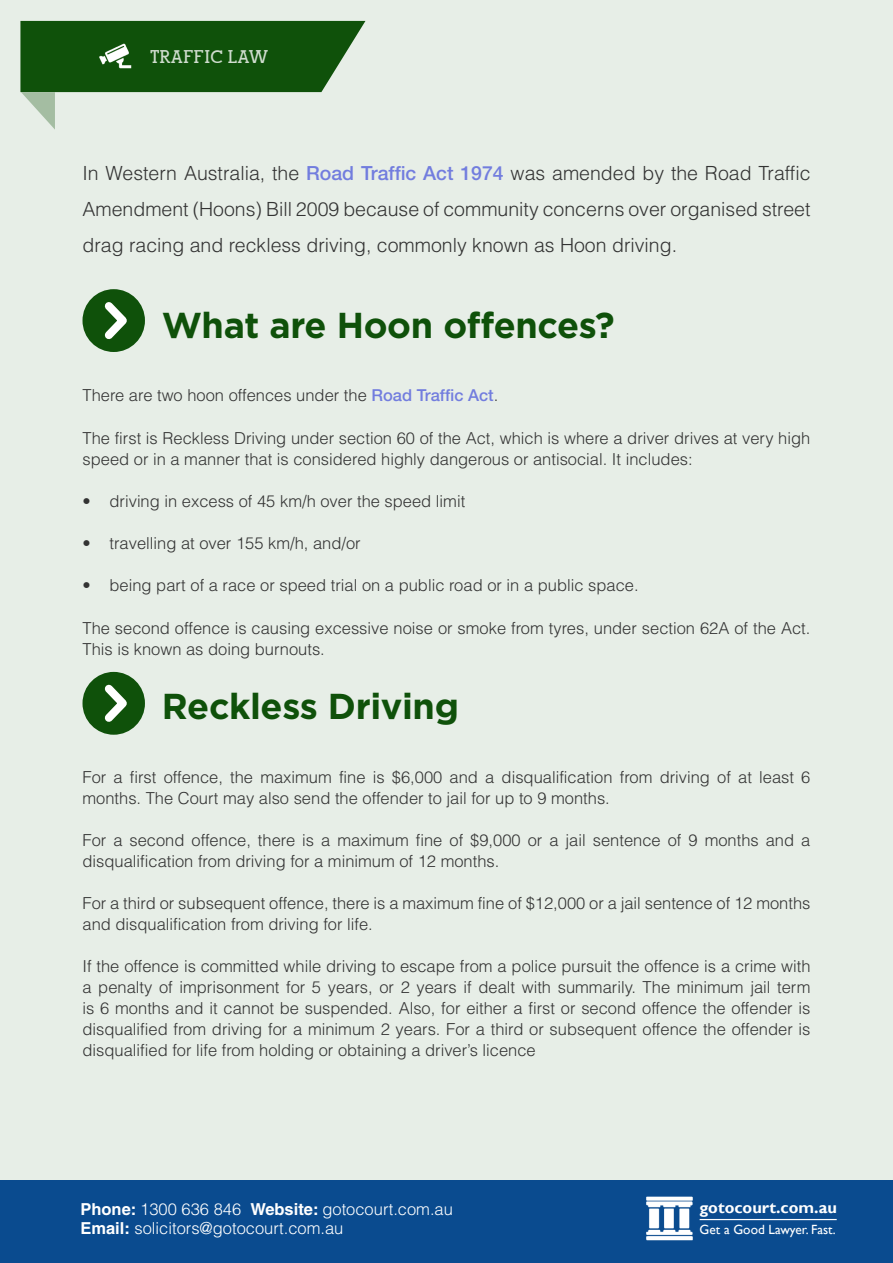
<style>
.page{position:relative;width:893px;height:1263px;background:#fff}
.page>*{position:absolute;margin:0;border:0;box-sizing:border-box;transform-origin:0 0}
.t1{font:700 36px "Gotham";letter-spacing:-.01em;color:#0f510a}
.t2{font:300 19.5px/36px "Helvetica";color:#333;text-align:justify}
.t3{font:700 18px "Alexandria FLF";color:#fff}
.t4{font:300 16.5px/21px "Helvetica";color:#333}
.t5{font:300 16.5px/19.8px "Helvetica";color:#fff}
.t6{font:700 16.35px "Gill Sans";color:#fff}
.t7{font:13.35px "Gill Sans";color:#fff}
.s1{font-family:"Helvetica Neue LT Pro";font-weight:500;color:#727dde}
.s2{font-weight:700}
</style>
<div class="page">
<div style="left:0;top:0;width:893px;height:1195px;background:#e7eee7"></div>
<svg style="left:20px;top:21px;width:345px;height:109px"></svg>
<img style="left:89px;top:28px;width:56px;height:56px">
<div style="left:0;top:1180px;width:893px;height:83px;background:#0a4b8f"></div>
<img style="left:647px;top:1196px;width:46px;height:45px">
<hr style="left:700px;top:1219px;width:137px;height:1px;background:#fff">
<div style="left:82px;top:672px;width:63px;height:63px;background:#0f510a;border-radius:50%"></div>
<svg style="left:104px;top:677px;width:30px;height:52px"></svg>
<div style="left:82px;top:289px;width:63px;height:63px;background:#0f510a;border-radius:50%"></div>
<svg style="left:104px;top:295px;width:30px;height:51px"></svg>
<p class="t3" style="left:149px;top:47px;width:121px">TRAFFIC LAW</p>
<p class="t2" style="left:82px;top:155px;width:729px">In Western Australia, the <span class="s1">Road Traffic Act 1974</span> was amended by the Road Traffic Amendment (Hoons) Bill 2009 because of community concerns over organised street drag racing and reckless driving, commonly known as Hoon driving.</p>
<h1 class="t1" style="left:162px;top:301px;width:454px">What are Hoon offences?</h1>
<p class="t4" style="left:82px;top:384px;width:417px">There are two hoon offences under the <span class="s1">Road Traffic Act</span>.</p>
<p class="t4" style="left:82px;top:427px;width:729px">The first is Reckless Driving under section 60 of the Act, which is where a driver drives at very high speed or in a manner that is considered highly dangerous or antisocial. It includes:</p>
<p class="t4" style="left:82px;top:490px;width:384px">• driving in excess of 45 km/h over the speed limit</p>
<p class="t4" style="left:82px;top:532px;width:280px">• travelling at over 155 km/h, and/or</p>
<p class="t4" style="left:82px;top:574px;width:558px">• being part of a race or speed trial on a public road or in a public space.</p>
<p class="t4" style="left:82px;top:617px;width:729px">The second offence is causing excessive noise or smoke from tyres, under section 62A of the Act.<br>This is known as doing burnouts.</p>
<h1 class="t1" style="left:162px;top:682px;width:298px">Reckless Driving</h1>
<p class="t4" style="left:82px;top:766px;width:729px">For a first offence, the maximum fine is $6,000 and a disqualification from driving of at least 6 months. The Court may also send the offender to jail for up to 9 months.</p>
<p class="t4" style="left:82px;top:829px;width:729px">For a second offence, there is a maximum fine of $9,000 or a jail sentence of 9 months and a disqualification from driving for a minimum of 12 months.</p>
<p class="t4" style="left:82px;top:892px;width:729px">For a third or subsequent offence, there is a maximum fine of $12,000 or a jail sentence of 12 months and disqualification from driving for life.</p>
<p class="t4" style="left:82px;top:955px;width:729px;text-align:justify">If the offence is committed while driving to escape from a police pursuit the offence is a crime with a penalty of imprisonment for 5 years, or 2 years if dealt with summarily. The minimum jail term is 6 months and it cannot be suspended. Also, for either a first or second offence the offender is disqualified from driving for a minimum 2 years. For a third or subsequent offence the offender is disqualified for life from holding or obtaining a driver’s licence</p>
<p class="t5" style="left:80px;top:1198px;width:374px"><span class="s2">Phone:</span> 1300 636 846 <span class="s2">Website:</span> gotocourt.com.au<br><span class="s2">Email:</span> solicitors@gotocourt.com.au</p>
<p class="t6" style="left:700px;top:1197px;width:139px">gotocourt.com.au</p>
<p class="t7" style="left:700px;top:1221px;width:137px">Get a Good Lawyer. Fast.</p>
</div>
